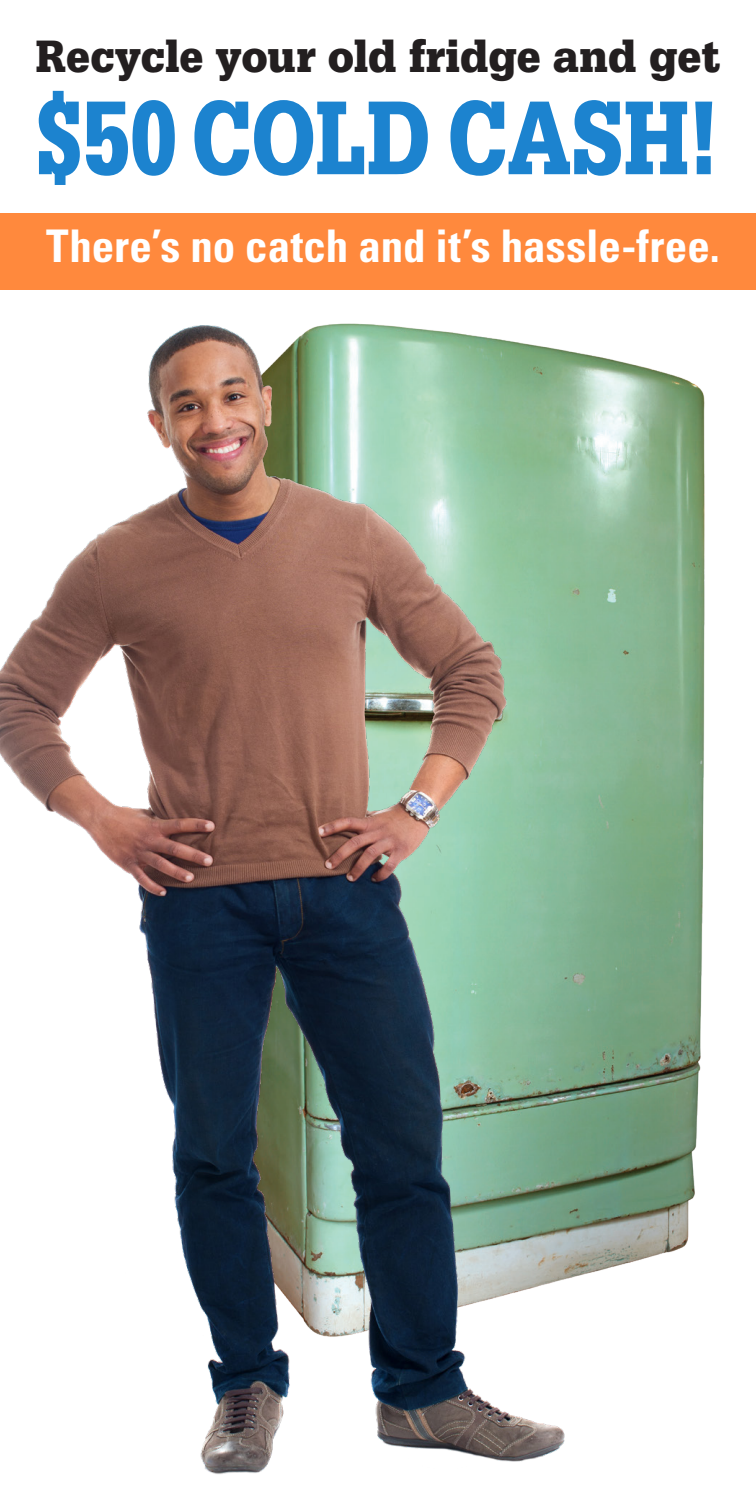
<style>
.page{position:relative;width:756px;height:1512px;background:#fff}
.page>*{position:absolute;margin:0;border:0;box-sizing:border-box;transform-origin:0 0}
.t1{font:900 111px "Serifa Std";color:#1c83cf;scale:.75 1}
.t2{font:900 48px "Serifa";color:#231f20;scale:.9 1}
.t3{font:700 condensed 45px "Univers";color:#fff}
</style>
<div class="page">
<div style="left:0;top:213px;width:756px;height:76px;background:#ff893d"></div>
<img style="left:597px;top:289px;width:146px;height:982px">
<img style="left:0;top:289px;width:597px;height:1185px">
<p class="t2" style="left:35px;top:28px;width:763px">Recycle your old fridge and get</p>
<p class="t1" style="left:36px;top:72px;width:913px">$50 COLD CASH!</p>
<p class="t3" style="left:46px;top:218px;width:675px">There’s no catch and it’s hassle-free.</p>
</div>
